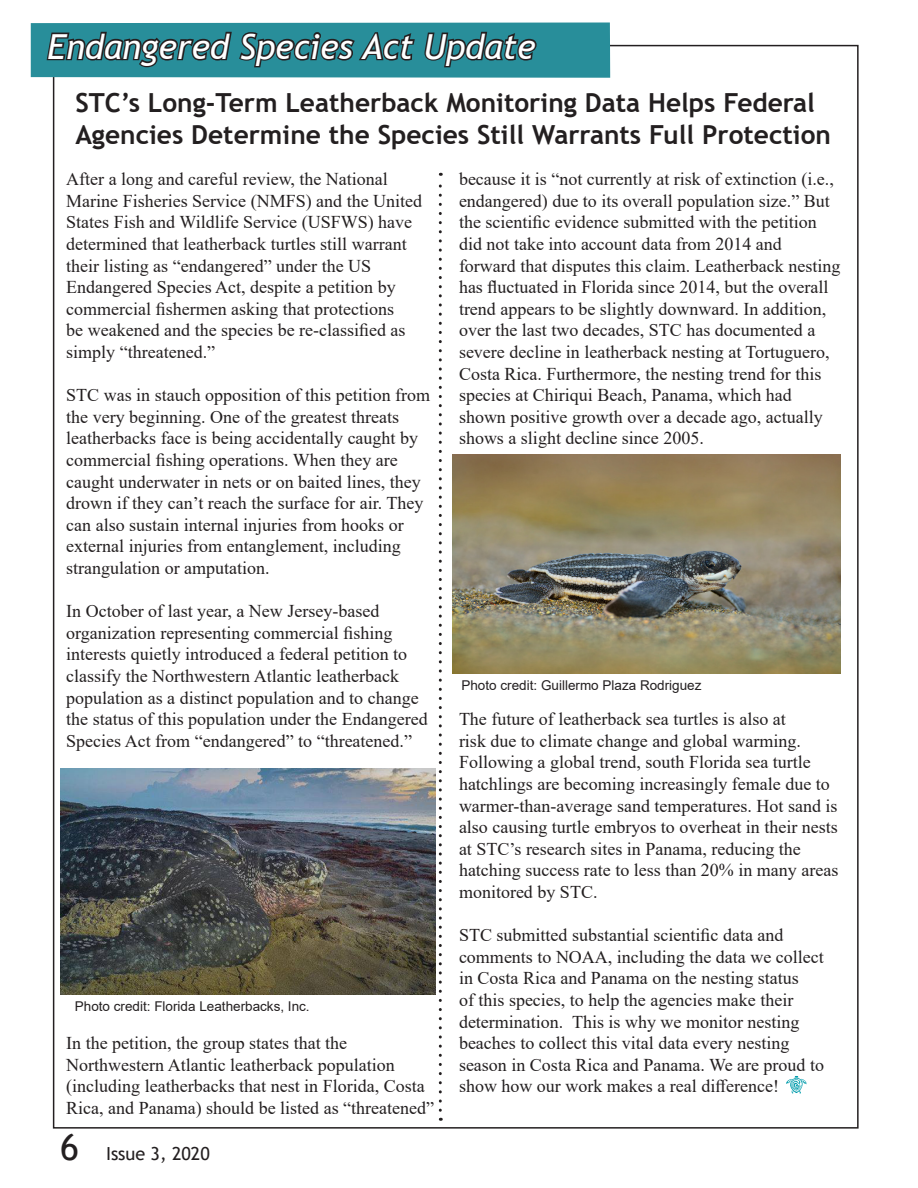
<style>
.page{position:relative;width:918px;height:1188px;background:#fff}
.page>*{position:absolute;margin:0;border:0;box-sizing:border-box;transform-origin:0 0}
.t1{font:36px "Trebuchet MS";color:#231f20}
.t2{font:italic 34.5px "Trebuchet MS";color:#fff}
.t3{font:700 26.25px/31.5px "Trebuchet MS";color:#231f20}
.t4{font:18px/21.6px "Times New Roman";color:#231f20}
.t5{font:18px "Trebuchet MS";color:#231f20}
.t6{font:13.5px "Arial";color:#231f20}
</style>
<div class="page">
<svg style="left:31px;top:22px;width:579px;height:63px;background:#43868e"></svg>
<svg style="left:439px;top:173px;width:3px;height:937px"></svg>
<img style="left:60px;top:768px;width:376px;height:227px">
<img style="left:453px;top:454px;width:388px;height:220px">
<img style="left:786px;top:1076px;width:20px;height:18px">
<p class="t2" style="left:48px;top:25px;width:490px">Endangered Species Act Update</p>
<p class="t3" style="left:75px;top:87px;width:757px">STC’s Long-Term Leatherback Monitoring Data Helps Federal<br>Agencies Determine the Species Still Warrants Full Protection</p>
<p class="t4" style="left:459px;top:168px;width:383px">because it is “not currently at risk of extinction (i.e., endangered) due to its overall population size.” But the scientific evidence submitted with the petition did not take into account data from 2014 and forward that disputes this claim. Leatherback nesting has fluctuated in Florida since 2014, but the overall trend appears to be slightly downward. In addition, over the last two decades, STC has documented a severe decline in leatherback nesting at Tortuguero, Costa Rica. Furthermore, the nesting trend for this species at Chiriqui Beach, Panama, which had shown positive growth over a decade ago, actually shows a slight decline since 2005.</p>
<p class="t4" style="left:66px;top:168px;width:357px">After a long and careful review, the National Marine Fisheries Service (NMFS) and the United States Fish and Wildlife Service (USFWS) have determined that leatherback turtles still warrant their listing as “endangered” under the US Endangered Species Act, despite a petition by commercial fishermen asking that protections<br>be weakened and the species be re-classified as simply “threatened.”</p>
<p class="t4" style="left:66px;top:384px;width:366px">STC was in stauch opposition of this petition from the very beginning. One of the greatest threats leatherbacks face is being accidentally caught by commercial fishing operations. When they are caught underwater in nets or on baited lines, they drown if they can’t reach the surface for air. They can also sustain internal injuries from hooks or external injuries from entanglement, including strangulation or amputation.</p>
<p class="t4" style="left:66px;top:600px;width:363px">In October of last year, a New Jersey-based organization representing commercial fishing interests quietly introduced a federal petition to classify the Northwestern Atlantic leatherback population as a distinct population and to change the status of this population under the Endangered Species Act from “endangered” to “threatened.”</p>
<p class="t6" style="left:461px;top:676px;width:242px">Photo credit: Guillermo Plaza Rodriguez</p>
<p class="t4" style="left:459px;top:708px;width:381px">The future of leatherback sea turtles is also at<br>risk due to climate change and global warming.<br>Following a global trend, south Florida sea turtle hatchlings are becoming increasingly female due to warmer-than-average sand temperatures. Hot sand is also causing turtle embryos to overheat in their nests at STC’s research sites in Panama, reducing the hatching success rate to less than 20% in many areas monitored by STC.</p>
<p class="t4" style="left:459px;top:924px;width:367px">STC submitted substantial scientific data and comments to NOAA, including the data we collect in Costa Rica and Panama on the nesting status<br>of this species, to help the agencies make their determination. This is why we monitor nesting beaches to collect this vital data every nesting season in Costa Rica and Panama. We are proud to show how our work makes a real difference!</p>
<p class="t6" style="left:75px;top:997px;width:236px">Photo credit: Florida Leatherbacks, Inc.</p>
<p class="t4" style="left:66px;top:1032px;width:369px">In the petition, the group states that the Northwestern Atlantic leatherback population (including leatherbacks that nest in Florida, Costa Rica, and Panama) should be listed as “threatened”</p>
<p class="t1" style="left:60px;top:1125px;width:20px">6</p>
<p class="t5" style="left:106px;top:1143px;width:105px">Issue 3, 2020</p>
</div>
